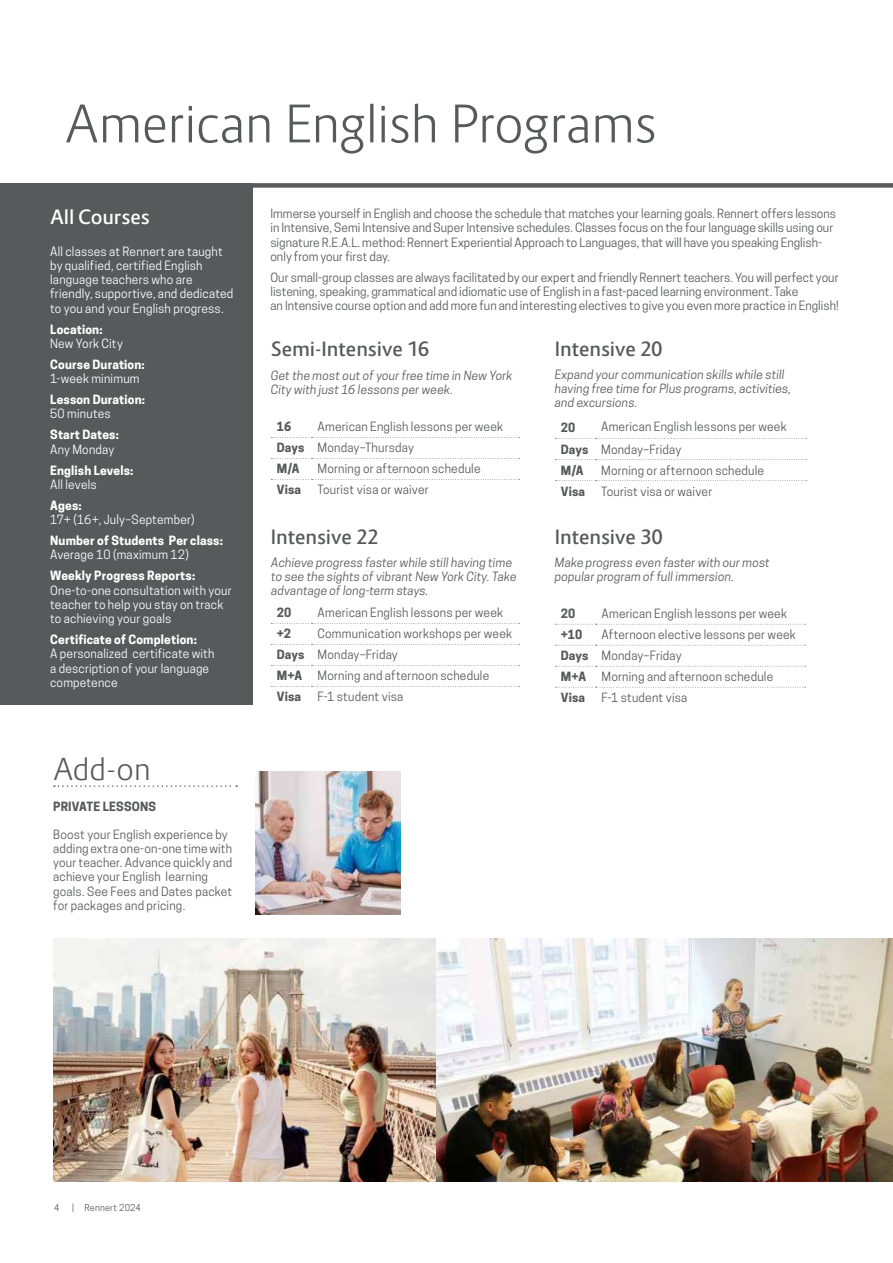
<style>
.page{position:relative;width:893px;height:1263px;background:#fff}
.page>*{position:absolute;margin:0;border:0;box-sizing:border-box;transform-origin:0 0}
.t1{font:300 51px "Route 159";letter-spacing:-.02em;color:#58595b}
.t2{font:300 30px "Route 159";color:#58595b}
.t3{font:600 19.5px "Route 159";letter-spacing:-.01em;color:#58595b}
.t4{font:600 19.5px "Route 159";letter-spacing:-.01em;color:#fff}
.t5{font:12px/14.2px "Cooper Hewitt";letter-spacing:.005em;color:#58595b}
.t6{font:12px/14.2px "Cooper Hewitt";letter-spacing:.015em;color:#fff}
.t7{font:italic 12px/14.2px "Cooper Hewitt";letter-spacing:.015em;color:#58595b}
.t8{font:700 12px "Cooper Hewitt";letter-spacing:.01em;color:#fff}
.t9{font:700 12px "Cooper Hewitt";letter-spacing:.015em;color:#58595b}
.t10{font:9px "Cooper Hewitt";letter-spacing:.03em;color:#58595b}
.s1{font-weight:700}
</style>
<div class="page">
<div style="left:0;top:183px;width:252px;height:521px;background:#58595b"></div>
<img style="left:53px;top:939px;width:840px;height:243px">
<div style="left:0;top:183px;width:893px;height:5px;background:#58595b"></div>
<svg style="left:555px;top:438px;width:252px;height:1px"></svg>
<svg style="left:555px;top:459px;width:252px;height:1px"></svg>
<svg style="left:555px;top:480px;width:252px;height:1px"></svg>
<svg style="left:271px;top:623px;width:248px;height:1px"></svg>
<svg style="left:271px;top:644px;width:248px;height:1px"></svg>
<svg style="left:271px;top:665px;width:248px;height:1px"></svg>
<svg style="left:271px;top:686px;width:248px;height:1px"></svg>
<svg style="left:271px;top:437px;width:248px;height:1px"></svg>
<svg style="left:271px;top:458px;width:248px;height:1px"></svg>
<svg style="left:271px;top:479px;width:248px;height:1px"></svg>
<img style="left:256px;top:772px;width:144px;height:142px">
<svg style="left:54px;top:785px;width:183px;height:2px"></svg>
<svg style="left:555px;top:624px;width:251px;height:1px"></svg>
<svg style="left:555px;top:645px;width:251px;height:1px"></svg>
<svg style="left:555px;top:666px;width:251px;height:1px"></svg>
<svg style="left:555px;top:687px;width:251px;height:1px"></svg>
<h1 class="t1" style="left:65px;top:103px;width:594px">American English Programs</h1>
<h3 class="t4" style="left:50px;top:209px;width:101px">All Courses</h3>
<p class="t5" style="left:270px;top:207px;width:567px">Immerse yourself in English and choose the schedule that matches your learning goals. Rennert offers lessons in Intensive, Semi Intensive and Super Intensive schedules. Classes focus on the four language skills using our signature R.E.A.L. method: Rennert Experiential Approach to Languages, that will have you speaking English&shy;only from your first day.</p>
<p class="t5" style="left:270px;top:271px;width:570px">Our small-group classes are always facilitated by our expert and friendly Rennert teachers. You will perfect your listening, speaking, grammatical and idiomatic use of English in a fast-paced learning environment. Take<br>an Intensive course option and add more fun and interesting electives to give you even more practice in English!</p>
<h3 class="t3" style="left:555px;top:341px;width:109px">Intensive 20</h3>
<p class="t7" style="left:555px;top:368px;width:238px">Expand your communication skills while still having free time for Plus programs, activities, and excursions.</p>
<p class="t9" style="left:561px;top:422px;width:16px">20</p>
<p class="t6" style="left:50px;top:245px;width:185px">All classes at Rennert are taught by qualified, certified English language teachers who are friendly, supportive, and dedicated to you and your English progress.</p>
<p class="t8" style="left:50px;top:324px;width:54px">Location:</p>
<p class="t6" style="left:50px;top:337px;width:74px">New York City</p>
<p class="t8" style="left:50px;top:359px;width:96px">Course Duration:</p>
<p class="t6" style="left:50px;top:372px;width:91px">1-week minimum</p>
<p class="t8" style="left:50px;top:394px;width:96px">Lesson Duration:</p>
<p class="t6" style="left:50px;top:407px;width:62px">50 minutes</p>
<p class="t8" style="left:50px;top:429px;width:70px">Start Dates:</p>
<p class="t6" style="left:50px;top:443px;width:66px">Any Monday</p>
<p class="t8" style="left:50px;top:465px;width:85px">English Levels:</p>
<p class="t6" style="left:50px;top:478px;width:48px">All levels</p>
<p class="t8" style="left:50px;top:500px;width:33px">Ages:</p>
<p class="t6" style="left:50px;top:513px;width:146px">17+ (16+, July–September)</p>
<p class="t8" style="left:50px;top:535px;width:174px">Number of Students Per class:</p>
<p class="t6" style="left:50px;top:548px;width:140px">Average 10 (maximum 12)</p>
<p class="t8" style="left:50px;top:570px;width:147px">Weekly Progress Reports:</p>
<p class="t6" style="left:50px;top:584px;width:183px">One-to-one consultation with your teacher to help you stay on track to achieving your goals</p>
<p class="t8" style="left:50px;top:634px;width:148px">Certificate of Completion:</p>
<p class="t6" style="left:50px;top:647px;width:166px">A personalized certificate with a description of your language competence</p>
<h3 class="t3" style="left:271px;top:341px;width:160px">Semi-Intensive 16</h3>
<p class="t7" style="left:271px;top:369px;width:243px">Get the most out of your free time in New York<br>City with just 16 lessons per week.</p>
<p class="t9" style="left:277px;top:421px;width:16px">16</p>
<p class="t5" style="left:277px;top:417px;width:228px;line-height:21.3px;text-indent:41px">American English lessons per week<br><span class="s1">Days</span> Monday–Thursday<br><span class="s1">M/A</span></p>
<p class="t5" style="left:561px;top:416px;width:227px;line-height:22.5px;text-indent:40px">American English lessons per week<br><span class="s1">Days</span> Monday–Friday</p>
<p class="t9" style="left:561px;top:464px;width:24px">M/A</p>
<p class="t5" style="left:601px;top:464px;width:165px">Morning or afternoon schedule</p>
<p class="t9" style="left:561px;top:485px;width:26px">Visa</p>
<p class="t5" style="left:601px;top:485px;width:113px">Tourist visa or waiver</p>
<p class="t5" style="left:318px;top:463px;width:165px">Morning or afternoon schedule</p>
<p class="t9" style="left:277px;top:484px;width:26px">Visa</p>
<p class="t5" style="left:318px;top:484px;width:113px">Tourist visa or waiver</p>
<h3 class="t3" style="left:555px;top:529px;width:110px">Intensive 30</h3>
<p class="t7" style="left:555px;top:556px;width:217px">Make progress even faster with our most popular program of full immersion.</p>
<p class="t9" style="left:561px;top:608px;width:16px">20</p>
<p class="t5" style="left:601px;top:607px;width:187px">American English lessons per week</p>
<p class="t9" style="left:561px;top:629px;width:23px">+10</p>
<h3 class="t3" style="left:271px;top:529px;width:109px">Intensive 22</h3>
<p class="t7" style="left:271px;top:556px;width:247px">Achieve progress faster while still having time to see the sights of vibrant New York City. Take advantage of long-term stays.</p>
<p class="t9" style="left:277px;top:607px;width:16px">20</p>
<p class="t5" style="left:318px;top:606px;width:187px">American English lessons per week</p>
<p class="t9" style="left:277px;top:628px;width:16px">+2</p>
<p class="t5" style="left:277px;top:624px;width:237px;line-height:21px;text-indent:41px">Communication workshops per week<br><span class="s1">Days</span> Monday–Friday<br><span class="s1">M+A</span></p>
<p class="t5" style="left:561px;top:625px;width:237px;line-height:21px;text-indent:41px">Afternoon elective lessons per week<br><span class="s1">Days</span> Monday–Friday<br><span class="s1">M+A</span></p>
<p class="t5" style="left:318px;top:669px;width:173px">Morning and afternoon schedule</p>
<p class="t5" style="left:601px;top:670px;width:173px">Morning and afternoon schedule</p>
<h2 class="t2" style="left:53px;top:756px;width:99px">Add-on</h2>
<p class="t9" style="left:53px;top:800px;width:104px">PRIVATE LESSONS</p>
<p class="t5" style="left:53px;top:828px;width:181px">Boost your English experience by adding extra one-on-one time with your teacher. Advance quickly and achieve your English learning goals. See Fees and Dates packet for packages and pricing.</p>
<p class="t9" style="left:277px;top:691px;width:26px">Visa</p>
<p class="t5" style="left:318px;top:690px;width:87px">F-1 student visa</p>
<p class="t10" style="left:54px;top:1203px;width:7px">4</p>
<p class="t10" style="left:72px;top:1203px;width:70px">| Rennert 2024</p>
<p class="t9" style="left:561px;top:692px;width:26px">Visa</p>
<p class="t5" style="left:601px;top:691px;width:87px">F-1 student visa</p>
</div>
